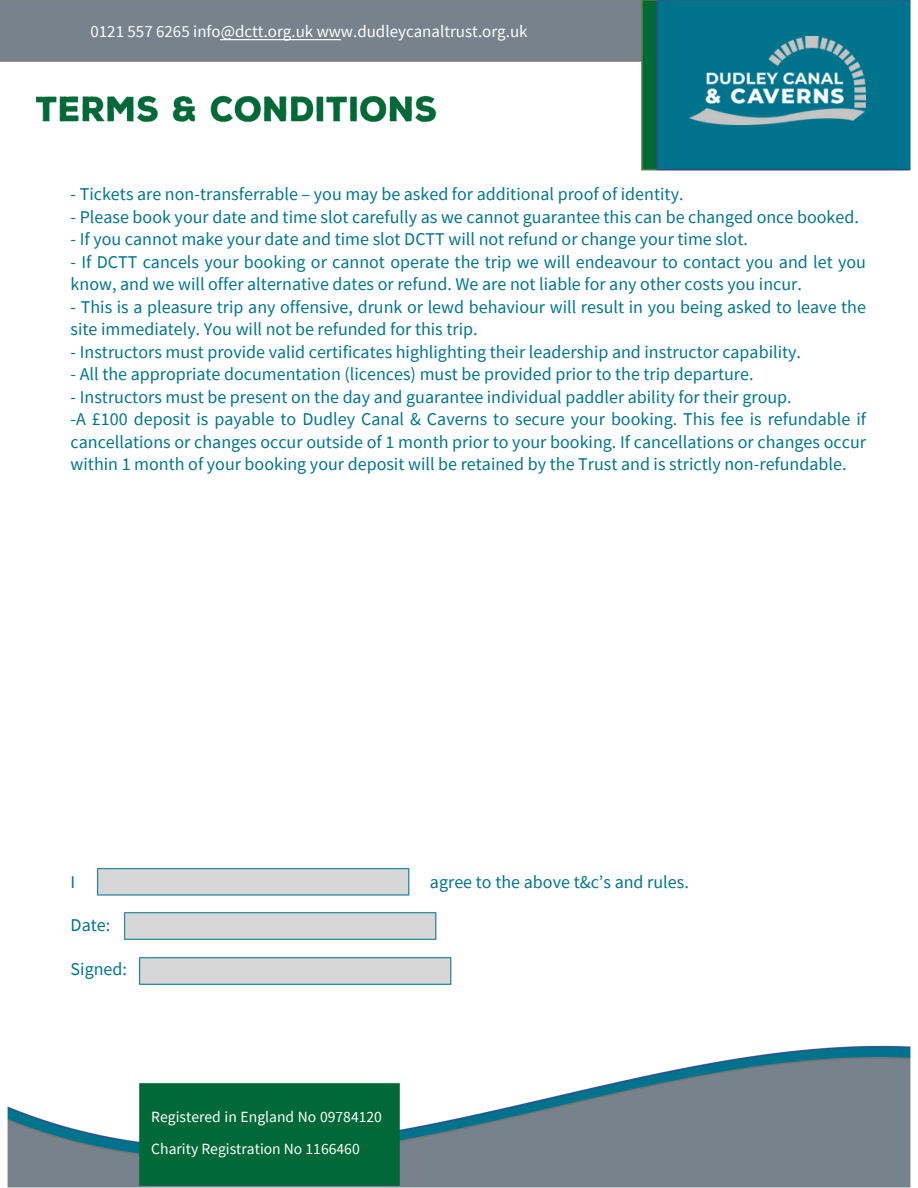
<style>
.page{position:relative;width:918px;height:1188px;background:#fff}
.page>*{position:absolute;margin:0;border:0;box-sizing:border-box;transform-origin:0 0}
.t1{font:18px/22.5px "Source Sans Pro";color:#00758d}
.t2{font:16.95px "Source Sans Pro";color:#fff}
.t3{font:15.6px/31.8px "Source Sans Pro";color:#fff}
</style>
<div class="page">
<img style="left:7px;top:1045px;width:904px;height:143px">
<img style="left:0;top:0;width:911px;height:171px">
<img style="left:689px;top:36px;width:177px;height:89px">
<img style="left:133px;top:1077px;width:273px;height:111px">
<img style="left:220px;top:39px;width:121px;height:2px">
<img style="left:36px;top:90px;width:423px;height:39px">
<img style="left:96px;top:868px;width:314px;height:28px">
<img style="left:123px;top:912px;width:314px;height:28px">
<img style="left:138px;top:957px;width:314px;height:28px">
<p class="t2" style="left:90px;top:20px;width:439px">0121 557 6265 info@dctt.org.uk www.dudleycanaltrust.org.uk</p>
<p class="t1" style="left:71px;top:182px;width:614px">- Tickets are non-transferrable – you may be asked for additional proof of identity.</p>
<p class="t1" style="left:71px;top:205px;width:790px">- Please book your date and time slot carefully as we cannot guarantee this can be changed once booked.</p>
<p class="t1" style="left:71px;top:227px;width:679px">- If you cannot make your date and time slot DCTT will not refund or change your time slot.</p>
<p class="t1" style="left:71px;top:250px;width:797px">- If DCTT cancels your booking or cannot operate the trip we will endeavour to contact you and let you know, and we will offer alternative dates or refund. We are not liable for any other costs you incur.</p>
<p class="t1" style="left:71px;top:295px;width:797px">- This is a pleasure trip any offensive, drunk or lewd behaviour will result in you being asked to leave the site immediately. You will not be refunded for this trip.</p>
<p class="t1" style="left:71px;top:340px;width:732px">- Instructors must provide valid certificates highlighting their leadership and instructor capability.</p>
<p class="t1" style="left:71px;top:362px;width:685px">- All the appropriate documentation (licences) must be provided prior to the trip departure.</p>
<p class="t1" style="left:71px;top:385px;width:797px">- Instructors must be present on the day and guarantee individual paddler ability for their group.<br>-A £100 deposit is payable to Dudley Canal &amp; Caverns to secure your booking. This fee is refundable if cancellations or changes occur outside of 1 month prior to your booking. If cancellations or changes occur within 1 month of your booking your deposit will be retained by the Trust and is strictly non-refundable.</p>
<h1 class="t1" style="left:71px;top:870px;width:6px">I</h1>
<h1 class="t1" style="left:430px;top:870px;width:260px">agree to the above t&amp;c’s and rules.</h1>
<h1 class="t1" style="left:71px;top:914px;width:41px">Date:</h1>
<h1 class="t1" style="left:71px;top:958px;width:58px">Signed:</h1>
<p class="t3" style="left:151px;top:1101px;width:232px">Registered in England No 09784120<br>Charity Registration No 1166460</p>
</div>
